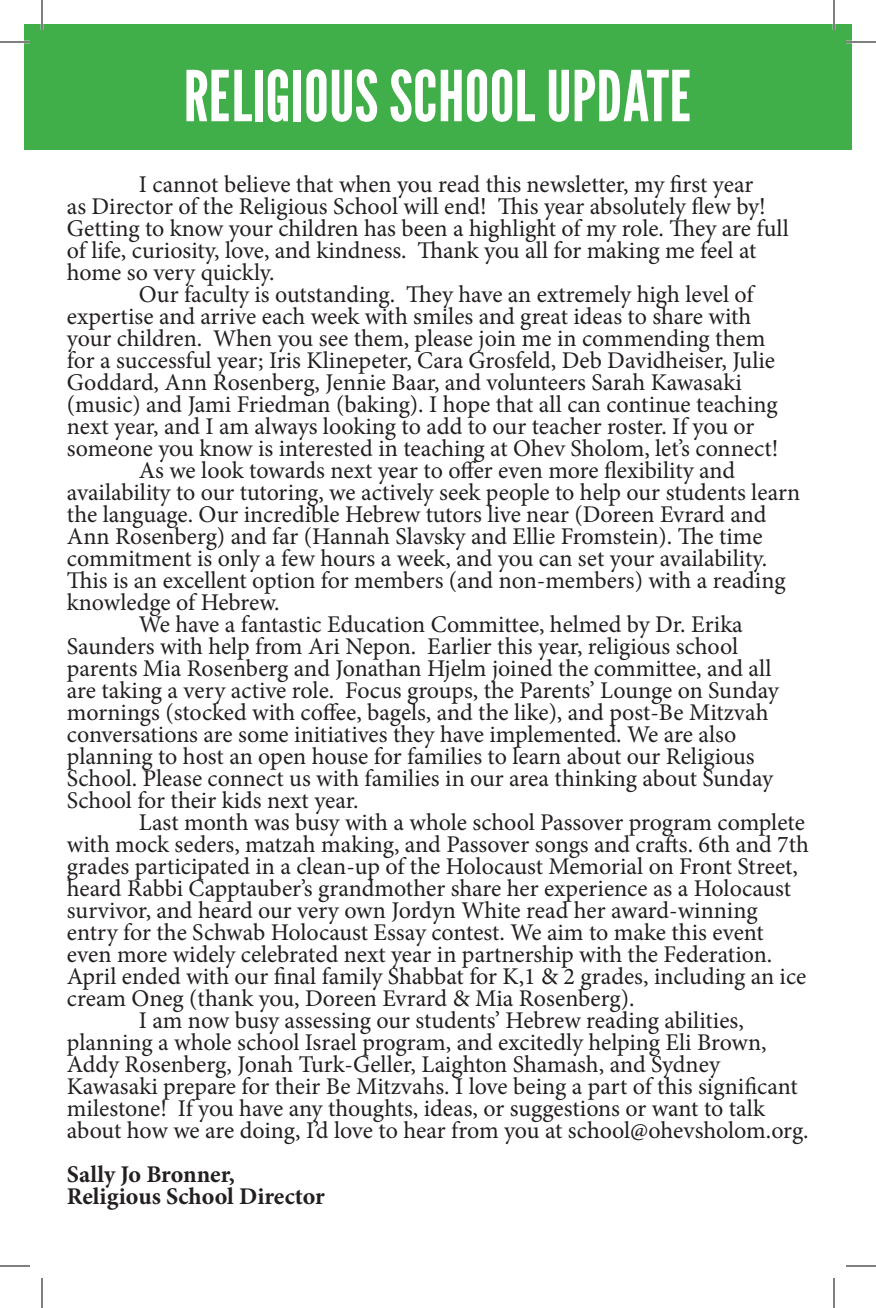
<style>
.page{position:relative;width:876px;height:1308px;background:#fff}
.page>*{position:absolute;margin:0;border:0;box-sizing:border-box;transform-origin:0 0}
.t1{font:70px "League Gothic";color:#fff}
.t2{font:24px/22px "Minion Pro";letter-spacing:-.005em;color:#231f20}
.t3{font:700 24px/22px "Minion Pro";color:#231f20}
</style>
<div class="page">
<div style="left:24px;top:24px;width:828px;height:126px;background:#40ae49"></div>
<hr style="left:0;top:41px;width:30px;height:2px;background:#fff">
<hr style="left:846px;top:41px;width:30px;height:2px;background:#fff">
<hr style="left:41px;top:0;width:2px;height:30px;background:#fff">
<hr style="left:833px;top:0;width:2px;height:30px;background:#fff">
<hr style="left:0;top:42px;width:30px;height:1px;background:#000">
<hr style="left:846px;top:42px;width:30px;height:1px;background:#000">
<hr style="left:0;top:1266px;width:30px;height:1px;background:#000">
<hr style="left:846px;top:1266px;width:30px;height:1px;background:#000">
<hr style="left:42px;top:0;width:1px;height:30px;background:#000">
<hr style="left:42px;top:1278px;width:1px;height:30px;background:#000">
<hr style="left:834px;top:0;width:1px;height:30px;background:#000">
<hr style="left:834px;top:1278px;width:1px;height:30px;background:#000">
<p class="t1" style="left:184px;top:48px;width:510px">RELIGIOUS SCHOOL UPDATE</p>
<p class="t2" style="left:67px;top:173px;width:723px;text-indent:72px">I cannot believe that when you read this newsletter, my first year<br>as Director of the Religious School will end! This year absolutely flew by!<br>Getting to know your children has been a highlight of my role. They are full of life, curiosity, love, and kindness. Thank you all for making me feel at home so very quickly.</p>
<p class="t2" style="left:67px;top:283px;width:713px;text-indent:72px">Our faculty is outstanding. They have an extremely high level of expertise and arrive each week with smiles and great ideas to share with your children. When you see them, please join me in commending them for a successful year; Iris Klinepeter, Cara Grosfeld, Deb Davidheiser, Julie Goddard, Ann Rosenberg, Jennie Baar, and volunteers Sarah Kawasaki (music) and Jami Friedman (baking). I hope that all can continue teaching next year, and I am always looking to add to our teacher roster. If you or someone you know is interested in teaching at Ohev Sholom, let’s connect!</p>
<p class="t2" style="left:67px;top:459px;width:735px;text-indent:72px">As we look towards next year to offer even more flexibility and availability to our tutoring, we actively seek people to help our students learn the language. Our incredible Hebrew tutors live near (Doreen Evrard and Ann Rosenberg) and far (Hannah Slavsky and Ellie Fromstein). The time commitment is only a few hours a week, and you can set your availability.<br>This is an excellent option for members (and non-members) with a reading knowledge of Hebrew.</p>
<p class="t2" style="left:67px;top:613px;width:714px;text-indent:72px">We have a fantastic Education Committee, helmed by Dr. Erika Saunders with help from Ari Nepon. Earlier this year, religious school parents Mia Rosenberg and Jonathan Hjelm joined the committee, and all are taking a very active role. Focus groups, the Parents’ Lounge on Sunday mornings (stocked with coffee, bagels, and the like), and post-Be Mitzvah conversations are some initiatives they have implemented. We are also planning to host an open house for families to learn about our Religious School. Please connect us with families in our area thinking about Sunday School for their kids next year.</p>
<p class="t2" style="left:67px;top:811px;width:744px;text-indent:72px">Last month was busy with a whole school Passover program complete with mock seders, matzah making, and Passover songs and crafts. 6th and 7th grades participated in a clean-up of the Holocaust Memorial on Front Street, heard Rabbi Capptauber’s grandmother share her experience as a Holocaust survivor, and heard our very own Jordyn White read her award-winning entry for the Schwab Holocaust Essay contest. We aim to make this event even more widely celebrated next year in partnership with the Federation.<br>April ended with our final family Shabbat for K,1 &amp; 2 grades, including an ice cream Oneg (thank you, Doreen Evrard &amp; Mia Rosenberg).</p>
<p class="t2" style="left:67px;top:1009px;width:743px;text-indent:72px">I am now busy assessing our students’ Hebrew reading abilities, planning a whole school Israel program, and excitedly helping Eli Brown, Addy Rosenberg, Jonah Turk-Geller, Laighton Shamash, and Sydney Kawasaki prepare for their Be Mitzvahs. I love being a part of this significant milestone! If you have any thoughts, ideas, or suggestions or want to talk about how we are doing, I’d love to hear from you at school@ohevsholom.org.</p>
<p class="t3" style="left:67px;top:1163px;width:259px">Sally Jo Bronner,<br>Religious School Director</p>
</div>
